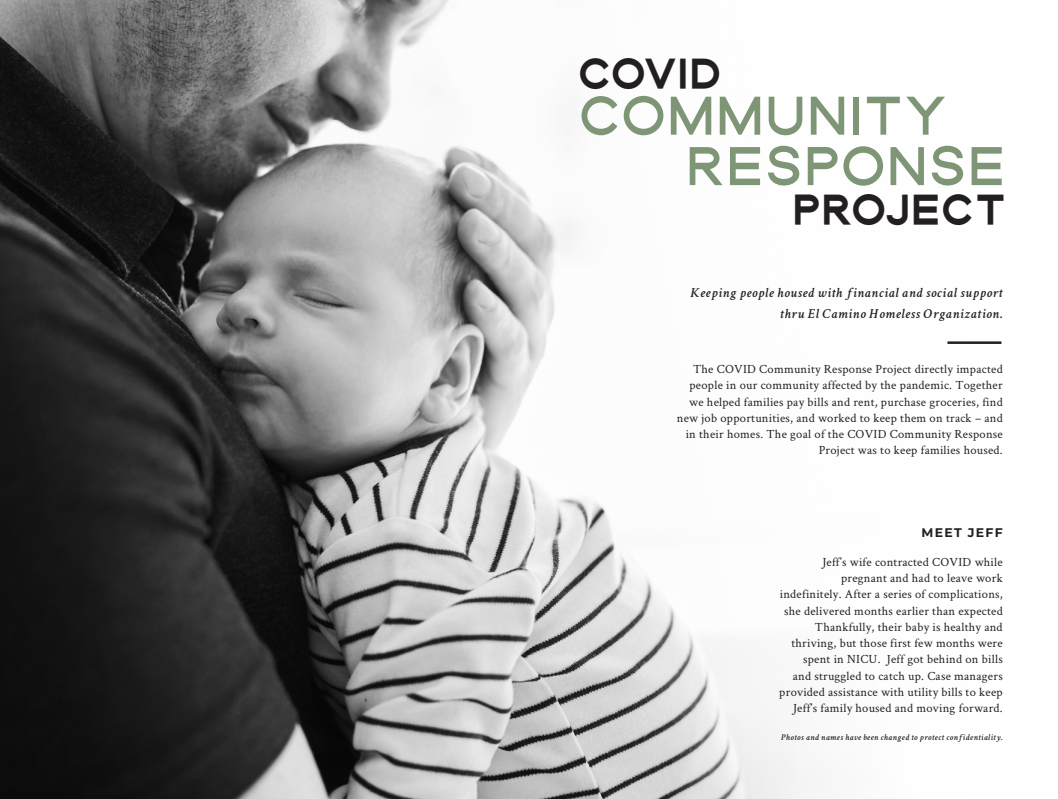
<style>
.page{position:relative;width:1058px;height:799px;background:#fff}
.page>*{position:absolute;margin:0;border:0;box-sizing:border-box;transform-origin:0 0}
.t1{font:60.38px "Dallas";letter-spacing:.05em;color:#7e9676;scale:.88 1}
.t2{font:700 45.62px "Dallas";letter-spacing:.06em;color:#231f20;scale:.88 1}
.t3{font:italic 600 13.75px/21.4px "Crimson Text";letter-spacing:.05em;color:#231f20;text-align:right}
.t4{font:12.5px/16.2px "Crimson Text";letter-spacing:.02em;color:#231f20;text-align:right}
.t5{font:700 12.5px "Montserrat";letter-spacing:.1em;color:#231f20}
.t6{font:italic 600 8.75px "Crimson Text";letter-spacing:.05em;color:#231f20}
</style>
<div class="page">
<img style="left:0;top:0;width:815px;height:799px">
<hr style="left:947px;top:341px;width:54px;height:3px;background:#231f20">
<p class="t2" style="left:579px;top:43px;width:163px">COVID</p>
<p class="t1" style="left:579px;top:74px;width:420px">COMMUNITY</p>
<p class="t1" style="left:687px;top:125px;width:362px">RESPONSE</p>
<p class="t2" style="left:794px;top:178px;width:241px">PROJECT</p>
<p class="t3" style="left:690px;top:281px;width:313px">Keeping people housed with financial and social support thru El Camino Homeless Organization.</p>
<p class="t4" style="left:676px;top:361px;width:327px">The COVID Community Response Project directly impacted people in our community affected by the pandemic. Together we helped families pay bills and rent, purchase groceries, find new job opportunities, and worked to keep them on track – and in their homes. The goal of the COVID Community Response Project was to keep families housed.</p>
<p class="t5" style="left:921px;top:523px;width:83px">MEET JEFF</p>
<p class="t4" style="left:779px;top:553px;width:225px">Jeff’s wife contracted COVID while pregnant and had to leave work indefinitely. After a series of complications, she delivered months earlier than expected Thankfully, their baby is healthy and thriving, but those first few months were spent in NICU. Jeff got behind on bills<br>and struggled to catch up. Case managers provided assistance with utility bills to keep Jeff’s family housed and moving forward.</p>
<p class="t6" style="left:781px;top:731px;width:223px">Photos and names have been changed to protect confidentiality.</p>
</div>
